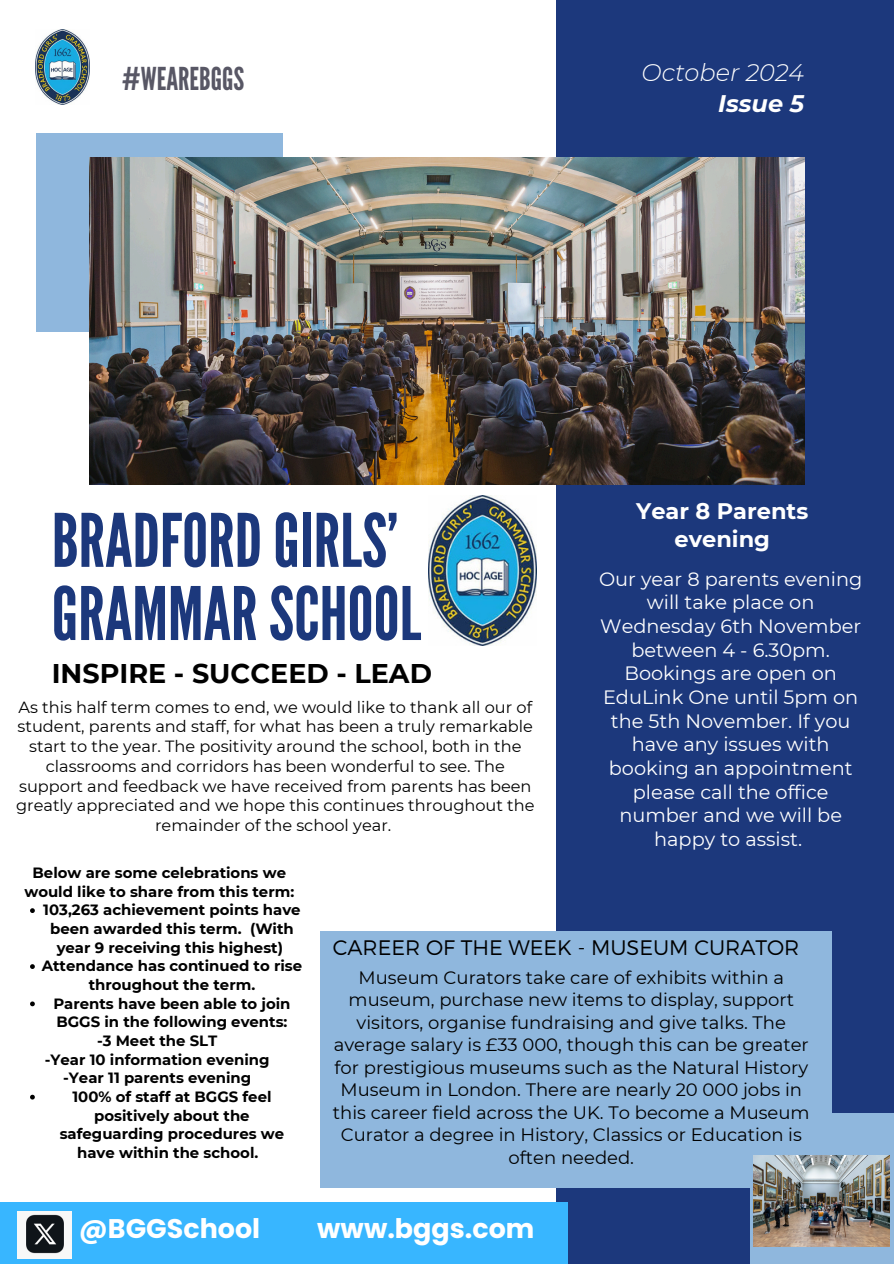
<style>
.page{position:relative;width:894px;height:1264px;background:#fff}
.page>*{position:absolute;margin:0;border:0;box-sizing:border-box;transform-origin:0 0}
.t1{font:73.5px/73.2px "League Gothic";color:#1c387c}
.t2{font:31.5px "League Gothic";color:#585765}
.t3{font:700 27px "Poppins";color:#fff}
.t4{font:700 27px "Montserrat";color:#000}
.t5{font:italic 300 24px "Montserrat";color:#fff}
.t6{font:italic 700 24px "Montserrat";color:#fff}
.t7{font:700 22.5px/28.2px "Montserrat";color:#fff;text-align:center}
.t8{font:300 21px "Montserrat";color:#000}
.t9{font:19.35px/23.7px "Montserrat";color:#fff;text-align:center}
.t10{font:18px/22.5px "Montserrat";color:#000;text-align:center}
.t11{font:16.2px/19.6px "Montserrat";color:#000;text-align:center}
.t12{font:700 14.85px/18.6px "Montserrat";color:#000;text-align:center}
</style>
<div class="page">
<div style="left:556px;top:0;width:337px;height:1263px;background:#1c387c"></div>
<div style="left:36px;top:133px;width:246px;height:199px;background:#8fb7dd"></div>
<img style="left:89px;top:157px;width:715px;height:327px">
<div style="left:749px;top:1112px;width:144px;height:151px;background:#8fb7dd"></div>
<div style="left:320px;top:931px;width:511px;height:256px;background:#8fb7dd"></div>
<img style="left:428px;top:495px;width:108px;height:150px">
<img style="left:35px;top:30px;width:54px;height:74px">
<div style="left:0;top:1202px;width:567px;height:61px;background:#38b6ff"></div>
<img style="left:18px;top:1211px;width:54px;height:47px">
<img style="left:753px;top:1155px;width:136px;height:91px">
<svg style="left:30px;top:908px;width:5px;height:5px"></svg>
<svg style="left:30px;top:964px;width:5px;height:4px"></svg>
<svg style="left:30px;top:1001px;width:5px;height:5px"></svg>
<svg style="left:30px;top:1094px;width:5px;height:5px"></svg>
<h2 class="t2" style="left:122px;top:60px;width:124px">#WEAREBGGS</h2>
<p class="t5" style="left:641px;top:58px;width:164px">October 2024</p>
<h1 class="t6" style="left:718px;top:89px;width:87px">Issue 5</h1>
<p class="t7" style="left:636px;top:497px;width:173px">Year 8 Parents evening</p>
<h4 class="t9" style="left:599px;top:567px;width:265px">Our year 8 parents evening will take place on<br>Wednesday 6th November between 4 - 6.30pm.<br>Bookings are open on<br>EduLink One until 5pm on the 5th November. If you have any issues with booking an appointment please call the office number and we will be happy to assist.</h4>
<p class="t1" style="left:52px;top:505px;width:371px">BRADFORDGIRLS’<br>GRAMMARSCHOOL</p>
<p class="t4" style="left:52px;top:657px;width:381px">INSPIRE - SUCCEED - LEAD</p>
<p class="t11" style="left:16px;top:697px;width:520px">As this half term comes to end, we would like to thank all our of student, parents and staff, for what has been a truly remarkable start to the year. The positivity around the school, both in the classrooms and corridors has been wonderful to see. The support and feedback we have received from parents has been greatly appreciated and we hope this continues throughout the remainder of the school year.</p>
<p class="t12" style="left:24px;top:863px;width:271px">Below are some celebrations we would like to share from this term:</p>
<p class="t12" style="left:43px;top:900px;width:259px">103,263 achievement points have been awarded this term. (With year 9 receiving this highest)</p>
<p class="t12" style="left:42px;top:956px;width:262px">Attendance has continued to rise throughout the term.</p>
<p class="t12" style="left:53px;top:994px;width:239px;text-align:left">Parents have been able to join<br>BGGS in the following events:</p>
<p class="t12" style="left:97px;top:1031px;width:122px">-3 Meet the SLT</p>
<p class="t12" style="left:45px;top:1049px;width:226px">-Year 10 information evening</p>
<p class="t12" style="left:63px;top:1068px;width:189px">-Year 11 parents evening</p>
<p class="t12" style="left:60px;top:1087px;width:226px">100% of staff at BGGS feel positively about the safeguarding procedures we have within the school.</p>
<h3 class="t8" style="left:333px;top:933px;width:468px">CAREER OF THE WEEK - MUSEUM CURATOR</h3>
<p class="t10" style="left:333px;top:965px;width:478px">Museum Curators take care of exhibits within a museum, purchase new items to display, support visitors, organise fundraising and give talks. The average salary is £33 000, though this can be greater for prestigious museums such as the Natural History Museum in London. There are nearly 20 000 jobs in this career field across the UK. To become a Museum Curator a degree in History, Classics or Education is often needed.</p>
<p class="t3" style="left:79px;top:1209px;width:183px">@BGGSchool</p>
<p class="t3" style="left:317px;top:1209px;width:219px">www.bggs.com</p>
</div>
